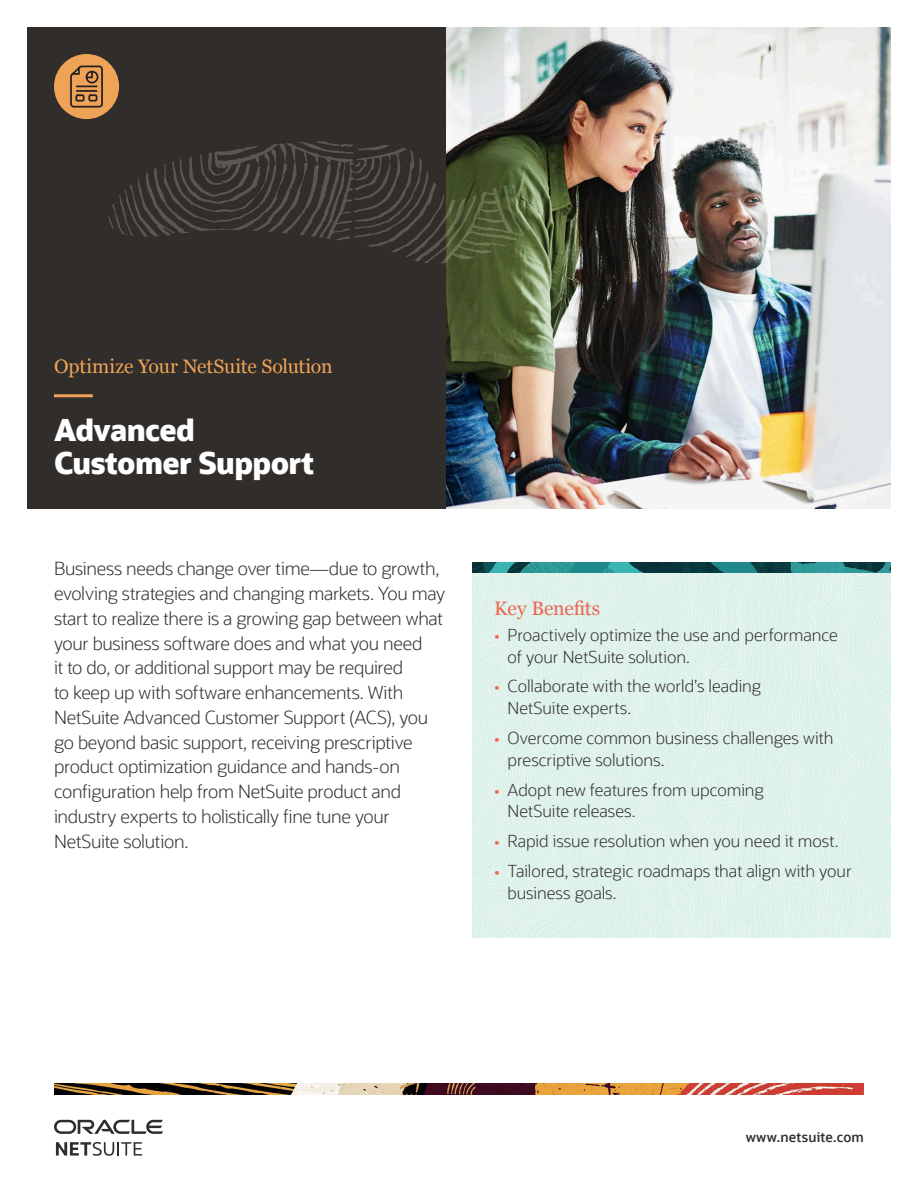
<style>
.page{position:relative;width:918px;height:1188px;background:#fff}
.page>*{position:absolute;margin:0;border:0;box-sizing:border-box;transform-origin:0 0}
.H1_2019{font:800 30px/33px "Oracle Sans";letter-spacing:-.02em;color:#fff}
.Eyebrow_2019{font:19.5px "Georgia";letter-spacing:-.005em;color:#eea357}
.H3_sidebar_blue_head{font:19.5px "Georgia";color:#ee644f}
.Main_Body_2019{font:300 18px/24.8px "Oracle Sans";letter-spacing:-.015em;color:#312d2a}
.t1{font:300 16.5px/21.8px "Oracle Sans";color:#312d2a}
.t2{font:600 13.5px "Oracle Sans";letter-spacing:.015em;color:#312d2a}
.s1{font-weight:400;color:#ee644f}
</style>
<div class="page">
<img style="left:54px;top:1084px;width:810px;height:10px">
<img style="left:446px;top:27px;width:445px;height:481px">
<div style="left:27px;top:27px;width:419px;height:481px;background:#312d2a"></div>
<svg style="left:108px;top:141px;width:412px;height:123px"></svg>
<svg style="left:520px;top:141px;width:23px;height:123px;background:#6c8052"></svg>
<hr style="left:54px;top:394px;width:39px;height:3px;background:#eea357">
<div style="left:54px;top:54px;width:65px;height:65px;background:#eea357;border-radius:50%"></div>
<svg style="left:70px;top:65px;width:33px;height:43px"></svg>
<img style="left:472px;top:573px;width:419px;height:364px">
<img style="left:472px;top:562px;width:419px;height:11px">
<svg style="left:56px;top:1142px;width:86px;height:14px"></svg>
<svg style="left:54px;top:1120px;width:109px;height:14px"></svg>
<p class="Eyebrow_2019" style="left:54px;top:352px;width:280px">Optimize Your NetSuite Solution</p>
<p class="H1_2019" style="left:54px;top:414px;width:262px">Advanced<br>Customer Support</p>
<p class="Main_Body_2019" style="left:54px;top:557px;width:393px">Business needs change over time―due to growth, evolving strategies and changing markets. You may start to realize there is a growing gap between what your business software does and what you need<br>it to do, or additional support may be required<br>to keep up with software enhancements. With NetSuite Advanced Customer Support (ACS), you go beyond basic support, receiving prescriptive product optimization guidance and hands-on configuration help from NetSuite product and industry experts to holistically fine tune your NetSuite solution.</p>
<p class="H3_sidebar_blue_head" style="left:494px;top:594px;width:108px">Key Benefits</p>
<p class="t1" style="left:508px;top:624px;width:332px;text-indent:-14px"><span class="s1">•</span> Proactively optimize the use and performance of your NetSuite solution.</p>
<p class="t1" style="left:508px;top:676px;width:255px;text-indent:-14px"><span class="s1">•</span> Collaborate with the world’s leading<br>NetSuite experts.</p>
<p class="t1" style="left:508px;top:727px;width:327px;text-indent:-14px"><span class="s1">•</span> Overcome common business challenges with prescriptive solutions.</p>
<p class="t1" style="left:508px;top:779px;width:258px;text-indent:-14px"><span class="s1">•</span> Adopt new features from upcoming<br>NetSuite releases.</p>
<p class="t1" style="left:494px;top:831px;width:346px"><span class="s1">•</span> Rapid issue resolution when you need it most.</p>
<p class="t1" style="left:508px;top:860px;width:346px;text-indent:-14px"><span class="s1">•</span> Tailored, strategic roadmaps that align with your business goals.</p>
<p class="t2" style="left:746px;top:1129px;width:120px">www.netsuite.com</p>
</div>
